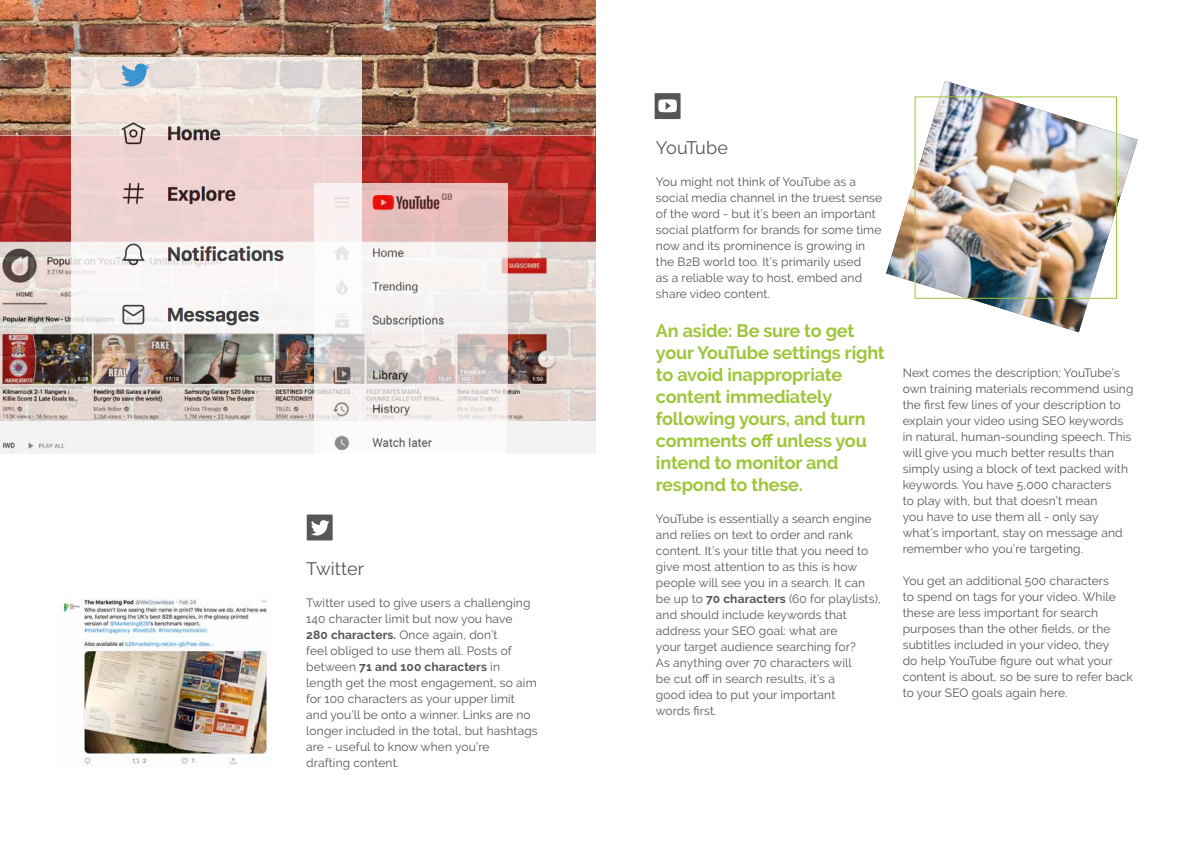
<style>
.page{position:relative;width:1191px;height:842px;background:#fff}
.page>*{position:absolute;margin:0;border:0;box-sizing:border-box;transform-origin:0 0}
.t1{font:700 18px/22px "Raleway";letter-spacing:-.01em;color:#9fc53a}
.t2{font:18px "Raleway";letter-spacing:-.035em;color:#565656}
.t3{font:18px "Raleway";letter-spacing:.01em;color:#565656}
.t4{font:12px/16px "Raleway";letter-spacing:.01em;color:#565656}
.s1{font-weight:700}
</style>
<div class="page">
<div style="left:654px;top:93px;width:26px;height:26px;background:#565656"></div>
<svg style="left:658px;top:99px;width:19px;height:13px"></svg>
<img style="left:886px;top:81px;width:251px;height:251px">
<div style="left:914px;top:96px;width:203px;height:203px;border:1px solid #9fc53a"></div>
<img style="left:0;top:0;width:595px;height:135px">
<img style="left:0;top:135px;width:595px;height:318px">
<img style="left:315px;top:184px;width:192px;height:269px">
<svg style="left:307px;top:514px;width:26px;height:26px"></svg>
<img style="left:72px;top:57px;width:289px;height:275px">
<img style="left:61px;top:599px;width:206px;height:166px">
<h1 class="t3" style="left:306px;top:559px;width:59px">Twitter</h1>
<p class="t4" style="left:306px;top:595px;width:233px">Twitter used to give users a challenging 140 character limit but now you have<br><span class="s1">280 characters.</span> Once again, don’t<br>feel obliged to use them all. Posts of between <span class="s1">71 and 100 characters</span> in length get the most engagement, so aim for 100 characters as your upper limit and you’ll be onto a winner. Links are no longer included in the total, but hashtags are - useful to know when you’re<br>drafting content.</p>
<h1 class="t2" style="left:656px;top:138px;width:73px">YouTube</h1>
<p class="t4" style="left:656px;top:174px;width:228px">You might not think of YouTube as a social media channel in the truest sense of the word - but it’s been an important social platform for brands for some time now and its prominence is growing in the B2B world too. It’s primarily used<br>as a reliable way to host, embed and share video content.</p>
<h1 class="t1" style="left:656px;top:319px;width:230px">An aside: Be sure to get your YouTube settings right to avoid inappropriate content immediately following yours, and turn comments off unless you intend to monitor and respond to these.</h1>
<p class="t4" style="left:656px;top:510px;width:226px">YouTube is essentially a search engine and relies on text to order and rank content. It’s your title that you need to give most attention to as this is how people will see you in a search. It can be up to <span class="s1">70 characters</span> (60 for playlists), and should include keywords that address your SEO goal: what are<br>your target audience searching for?<br>As anything over 70 characters will<br>be cut off in search results, it’s a<br>good idea to put your important<br>words first.</p>
<p class="t4" style="left:902px;top:365px;width:232px">Next comes the description; YouTube’s own training materials recommend using the first few lines of your description to explain your video using SEO keywords in natural, human-sounding speech. This will give you much better results than simply using a block of text packed with keywords. You have 5,000 characters<br>to play with, but that doesn’t mean<br>you have to use them all - only say what’s important, stay on message and remember who you’re targeting.</p>
<p class="t4" style="left:902px;top:572px;width:232px">You get an additional 500 characters<br>to spend on tags for your video. While these are less important for search purposes than the other fields, or the subtitles included in your video, they<br>do help YouTube figure out what your content is about, so be sure to refer back to your SEO goals again here.</p>
</div>
